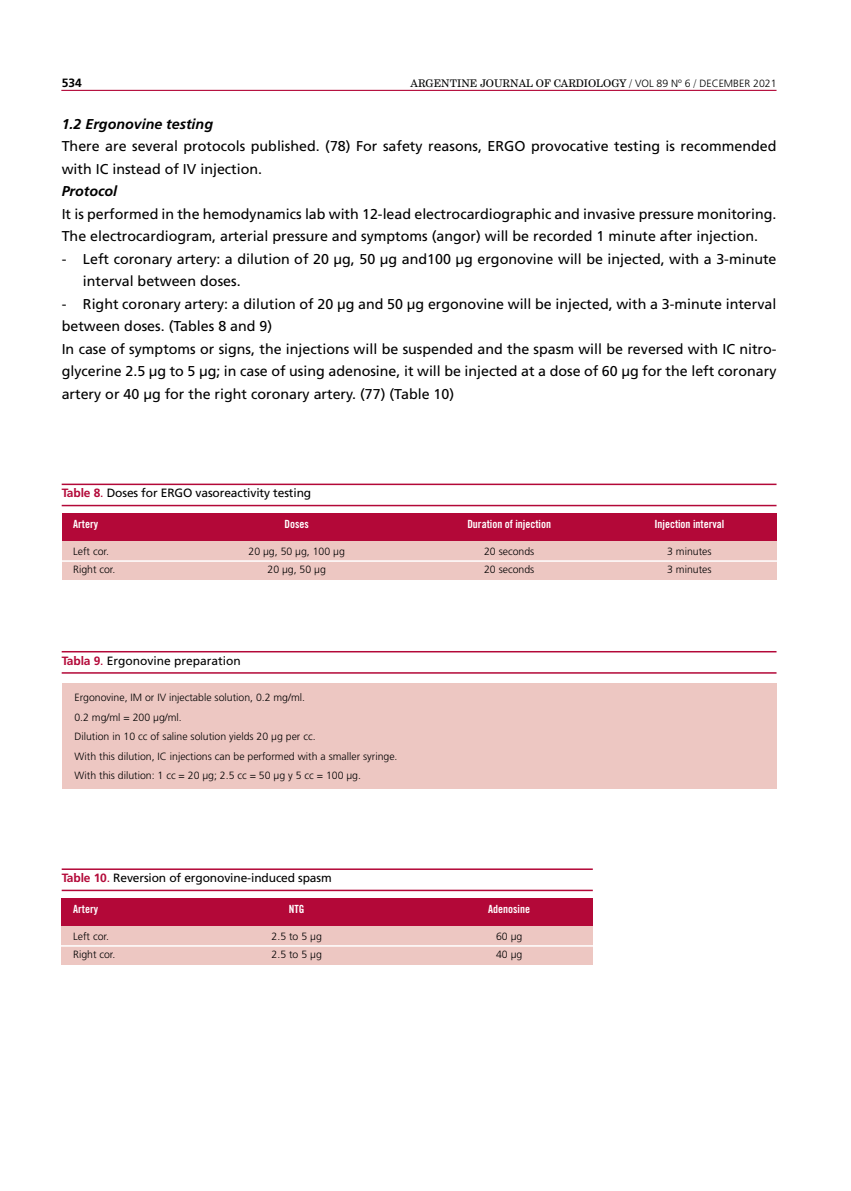
<style>
.page{position:relative;width:851px;height:1191px;background:#fff}
.page>*{position:absolute;margin:0;border:0;box-sizing:border-box;transform-origin:0 0}
.t1{font:14.25px/22.5px "Frutiger LT Std";color:#000}
.t2{font:italic 700 14.25px "Frutiger LT Std";color:#000}
.t3{font:12px "Frutiger LT Std";letter-spacing:-.01em;color:#000}
.t4{font:700 12px "Frutiger LT Std";color:#000}
.t5{font:11.25px "Trade Gothic LT Std Bd Cn 20";color:#fff}
.t6{font:300 10.5px/18px "Frutiger LT Std";color:#000}
.t7{font:10.5px "Century Schoolbook BT";color:#000}
.s1{font-family:"Frutiger LT Std";font-weight:300}
.s2{font-weight:700;color:#b30838}
.s3{color:#b30838}
</style>
<div class="page">
<hr style="left:61px;top:90px;width:715px;height:1px;background:#b30838">
<div style="left:62px;top:536px;width:714px;height:44px;background:#edc7c2"></div>
<div style="left:62px;top:920px;width:530px;height:44px;background:#edc7c2"></div>
<div style="left:62px;top:513px;width:714px;height:27px;background:#b30838"></div>
<div style="left:62px;top:898px;width:530px;height:27px;background:#b30838"></div>
<hr style="left:55px;top:560px;width:733px;height:2px;background:#fff">
<hr style="left:55px;top:945px;width:547px;height:1px;background:#fff">
<hr style="left:62px;top:505px;width:714px;height:1px;background:#b30838">
<hr style="left:62px;top:889px;width:530px;height:2px;background:#b30838">
<hr style="left:62px;top:483px;width:714px;height:2px;background:#b30838">
<hr style="left:62px;top:868px;width:530px;height:2px;background:#b30838">
<div style="left:62px;top:683px;width:714px;height:105px;background:#edc7c2"></div>
<hr style="left:62px;top:672px;width:714px;height:1px;background:#b30838">
<hr style="left:62px;top:651px;width:714px;height:1px;background:#b30838">
<p class="t4" style="left:62px;top:75px;width:22px">534</p>
<p class="t7" style="left:410px;top:77px;width:367px">ARGENTINE JOURNAL OF CARDIOLOGY / <span class="s1">VOL 89 Nº 6</span> / <span class="s1">DECEMBER 2021</span></p>
<p class="t2" style="left:62px;top:115px;width:153px">1.2 Ergonovine testing</p>
<p class="t1" style="left:62px;top:135px;width:716px">There are several protocols published. (78) For safety reasons, ERGO provocative testing is recommended with IC instead of IV injection.</p>
<p class="t2" style="left:62px;top:183px;width:57px">Protocol</p>
<p class="t1" style="left:62px;top:202px;width:716px">It is performed in the hemodynamics lab with 12-lead electrocardiographic and invasive pressure monitoring.<br>The electrocardiogram, arterial pressure and symptoms (angor) will be recorded 1 minute after injection.</p>
<p class="t1" style="left:83px;top:247px;width:695px;text-indent:-21px">- Left coronary artery: a dilution of 20 μg, 50 μg and100 μg ergonovine will be injected, with a 3-minute interval between doses.</p>
<p class="t1" style="left:62px;top:292px;width:716px">- Right coronary artery: a dilution of 20 μg and 50 μg ergonovine will be injected, with a 3-minute interval between doses. (Tables 8 and 9)<br>In case of symptoms or signs, the injections will be suspended and the spasm will be reversed with IC nitro&shy;glycerine 2.5 μg to 5 μg; in case of using adenosine, it will be injected at a dose of 60 μg for the left coronary artery or 40 μg for the right coronary artery. (77) (Table 10)</p>
<p class="t3" style="left:62px;top:486px;width:251px"><span class="s2">Table 8</span><span class="s3">.</span> Doses for ERGO vasoreactivity testing</p>
<p class="t5" style="left:73px;top:517px;width:26px">Artery</p>
<p class="t6" style="left:73px;top:542px;width:44px">Left cor.<br>Right cor.</p>
<p class="t5" style="left:284px;top:517px;width:26px">Doses</p>
<p class="t6" style="left:248px;top:542px;width:98px;text-align:center">20 μg, 50 μg, 100 μg<br>20 μg, 50 μg</p>
<p class="t3" style="left:62px;top:653px;width:180px"><span class="s2">Tabla 9</span><span class="s3">.</span> Ergonovine preparation</p>
<p class="t6" style="left:74px;top:688px;width:324px;line-height:19.5px">Ergonovine, IM or IV injectable solution, 0.2 mg/ml.<br>0.2 mg/ml = 200 μg/ml.<br>Dilution in 10 cc of saline solution yields 20 μg per cc.<br>With this dilution, IC injections can be performed with a smaller syringe.<br>With this dilution: 1 cc = 20 μg; 2.5 cc = 50 μg y 5 cc = 100 μg.</p>
<p class="t3" style="left:62px;top:871px;width:271px"><span class="s2">Table 10</span><span class="s3">.</span> Reversion of ergonovine-induced spasm</p>
<p class="t5" style="left:73px;top:902px;width:26px">Artery</p>
<p class="t6" style="left:73px;top:927px;width:44px">Left cor.<br>Right cor.</p>
<p class="t5" style="left:289px;top:902px;width:17px">NTG</p>
<p class="t6" style="left:271px;top:927px;width:52px">2.5 to 5 μg<br>2.5 to 5 μg</p>
<p class="t5" style="left:467px;top:517px;width:85px">Duration of injection</p>
<p class="t6" style="left:484px;top:542px;width:52px">20 seconds<br>20 seconds</p>
<p class="t5" style="left:488px;top:902px;width:43px">Adenosine</p>
<p class="t6" style="left:496px;top:927px;width:28px">60 μg<br>40 μg</p>
<p class="t5" style="left:654px;top:517px;width:71px">Injection interval</p>
<p class="t6" style="left:667px;top:542px;width:46px">3 minutes<br>3 minutes</p>
</div>
